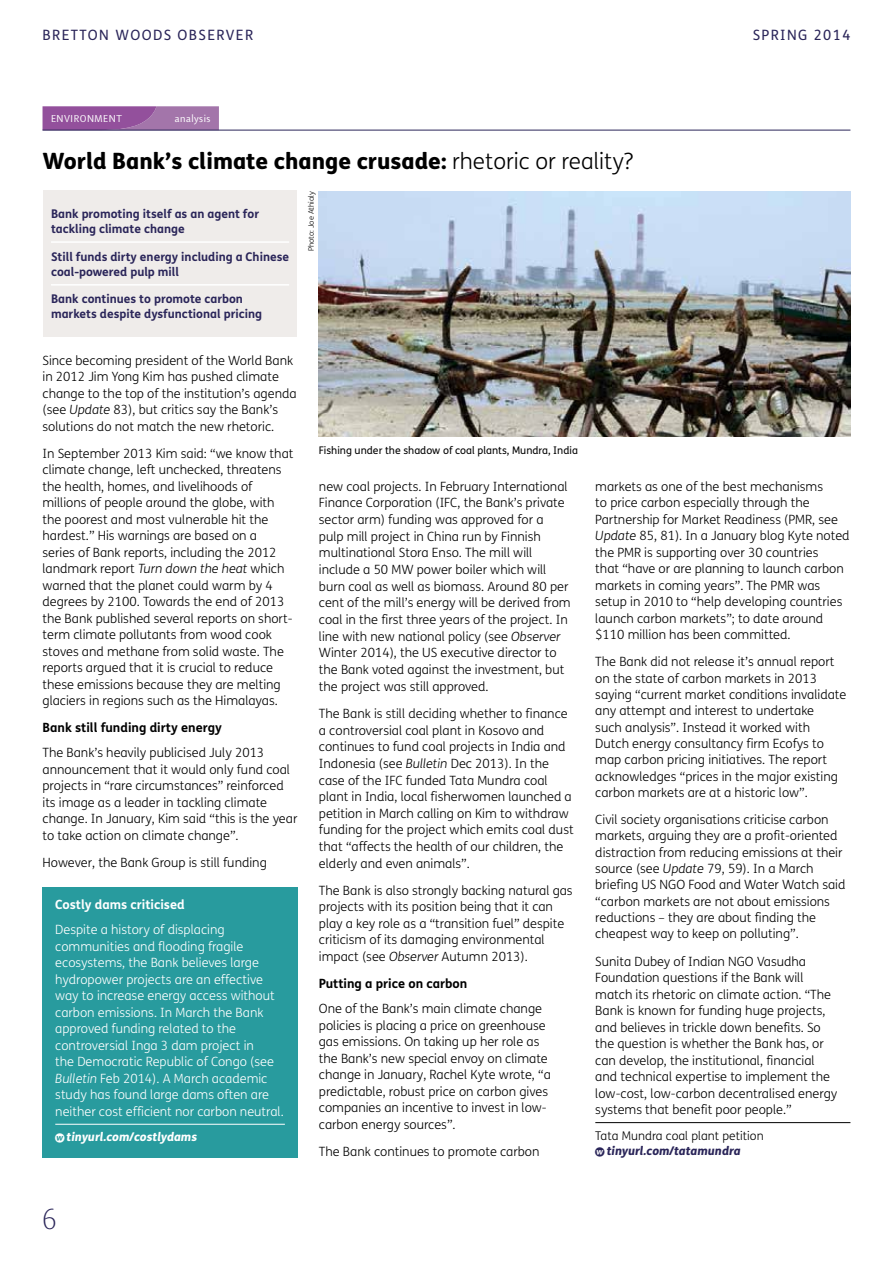
<style>
.page{position:relative;width:893px;height:1263px;background:#fff}
.page>*{position:absolute;margin:0;border:0;box-sizing:border-box;transform-origin:0 0}
.t1{font:28.5px "Shaker RL";color:#2a2559}
.t2{font:800 22.5px "FS Me";color:#000}
.t3{font:14.25px "FS Me";letter-spacing:.1em;color:#2a2559}
.t4{font:300 12.75px/16.5px "FS Me";color:#000}
.t5{font:300 12.75px/16.5px "FS Me";color:#fff}
.t6{font:700 12.75px "FS Me";color:#000}
.t7{font:700 12.75px "FS Me";color:#fff}
.t8{font:700 12px/15px "FS Me";color:#2a2559}
.t9{font:300 12px "FS Me";color:#000}
.t10{font:12px "weblinks";color:#2a2559}
.t11{font:12px "weblinks";color:#fff}
.t12{font:10.8px "Shaker R";letter-spacing:.05em;color:#fff}
.t13{font:10.5px "FS Me";color:#000}
.t14{font:300 7.5px "FS Me";color:#000}
.s1{font-weight:300}
.s2{font-style:italic}
</style>
<div class="page">
<div style="left:43px;top:190px;width:254px;height:147px;background:#efecea"></div>
<hr style="left:51px;top:241px;width:238px;height:2px;background:#fff">
<hr style="left:51px;top:284px;width:238px;height:2px;background:#fff">
<hr style="left:595px;top:1122px;width:255px;height:1px;background:#000">
<svg style="left:43px;top:106px;width:176px;height:24px;background:#9960a1"></svg>
<hr style="left:43px;top:130px;width:807px;height:1px;background:#2a2559">
<div style="left:43px;top:887px;width:255px;height:270px;background:#289b9e"></div>
<hr style="left:55px;top:1124px;width:230px;height:1px;background:#fff">
<img style="left:319px;top:192px;width:531px;height:244px">
<p class="t3" style="left:43px;top:27px;width:212px">BRETTON WOODS OBSERVER</p>
<p class="t3" style="left:753px;top:27px;width:99px">SPRING 2014</p>
<p class="t12" style="left:51px;top:113px;width:72px">ENVIRONMENT</p>
<p class="t12" style="left:175px;top:113px;width:37px">analysis</p>
<h2 class="t2" style="left:43px;top:147px;width:592px">World Bank’s climate change crusade: <span class="s1">rhetoric or reality?</span></h2>
<p class="t8" style="left:51px;top:206px;width:210px">Bank promoting itself as an agent for tackling climate change</p>
<p class="t8" style="left:51px;top:249px;width:240px">Still funds dirty energy including a Chinese coal-powered pulp mill</p>
<p class="t8" style="left:51px;top:292px;width:213px">Bank continues to promote carbon markets despite dysfunctional pricing</p>
<p class="t4" style="left:43px;top:352px;width:256px">Since becoming president of the World Bank in 2012 Jim Yong Kim has pushed climate change to the top of the institution’s agenda (see <span class="s2">Update</span> 83), but critics say the Bank’s solutions do not match the new rhetoric.</p>
<p class="t4" style="left:43px;top:445px;width:252px">In September 2013 Kim said: “we know that climate change, left unchecked, threatens the health, homes, and livelihoods of millions of people around the globe, with the poorest and most vulnerable hit the hardest.” His warnings are based on a<br>series of Bank reports, including the 2012 landmark report <span class="s2">Turn down the heat</span> which warned that the planet could warm by 4 degrees by 2100. Towards the end of 2013 the Bank published several reports on short&shy;term climate pollutants from wood cook stoves and methane from solid waste. The reports argued that it is crucial to reduce these emissions because they are melting glaciers in regions such as the Himalayas.</p>
<p class="t6" style="left:43px;top:720px;width:181px">Bank still funding dirty energy</p>
<p class="t4" style="left:43px;top:745px;width:256px">The Bank’s heavily publicised July 2013 announcement that it would only fund coal projects in “rare circumstances” reinforced its image as a leader in tackling climate change. In January, Kim said “this is the year to take action on climate change”.</p>
<p class="t4" style="left:43px;top:855px;width:226px">However, the Bank Group is still funding</p>
<p class="t14" style="left:307px;top:251px;width:61px;rotate:-90deg">Photo: Joe Athialy</p>
<p class="t13" style="left:319px;top:444px;width:261px">Fishing under the shadow of coal plants, Mundra, India</p>
<p class="t4" style="left:595px;top:478px;width:256px">markets as one of the best mechanisms<br>to price carbon especially through the Partnership for Market Readiness (PMR, see <span class="s2">Update</span> 85, 81). In a January blog Kyte noted the PMR is supporting over 30 countries<br>that “have or are planning to launch carbon markets in coming years”. The PMR was setup in 2010 to “help developing countries launch carbon markets”; to date around $110 million has been committed.</p>
<p class="t4" style="left:595px;top:654px;width:253px">The Bank did not release it’s annual report on the state of carbon markets in 2013 saying “current market conditions invalidate any attempt and interest to undertake<br>such analysis”. Instead it worked with Dutch energy consultancy firm Ecofys to map carbon pricing initiatives. The report acknowledges “prices in the major existing carbon markets are at a historic low”.</p>
<p class="t4" style="left:595px;top:812px;width:252px">Civil society organisations criticise carbon markets, arguing they are a profit-oriented distraction from reducing emissions at their source (see <span class="s2">Update</span> 79, 59). In a March briefing US NGO Food and Water Watch said “carbon markets are not about emissions reductions – they are about finding the cheapest way to keep on polluting”.</p>
<p class="t4" style="left:595px;top:953px;width:243px">Sunita Dubey of Indian NGO Vasudha Foundation questions if the Bank will match its rhetoric on climate action. “The Bank is known for funding huge projects, and believes in trickle down benefits. So the question is whether the Bank has, or can develop, the institutional, financial and technical expertise to implement the low-cost, low-carbon decentralised energy systems that benefit poor people.”</p>
<p class="t9" style="left:595px;top:1129px;width:170px">Tata Mundra coal plant petition</p>
<p class="t10" style="left:595px;top:1143px;width:147px">Δtinyurl.com/tatamundra</p>
<p class="t4" style="left:319px;top:478px;width:253px">new coal projects. In February International Finance Corporation (IFC, the Bank’s private sector arm) funding was approved for a pulp mill project in China run by Finnish multinational Stora Enso. The mill will include a 50 MW power boiler which will burn coal as well as biomass. Around 80 per cent of the mill’s energy will be derived from coal in the first three years of the project. In line with new national policy (see <span class="s2">Observer </span>Winter 2014), the US executive director to the Bank voted against the investment, but the project was still approved.</p>
<p class="t4" style="left:319px;top:705px;width:256px">The Bank is still deciding whether to finance a controversial coal plant in Kosovo and continues to fund coal projects in India and Indonesia (see <span class="s2">Bulletin</span> Dec 2013). In the case of the IFC funded Tata Mundra coal plant in India, local fisherwomen launched a petition in March calling on Kim to withdraw funding for the project which emits coal dust that “affects the health of our children, the elderly and even animals”.</p>
<p class="t4" style="left:319px;top:882px;width:255px">The Bank is also strongly backing natural gas projects with its position being that it can play a key role as a “transition fuel” despite criticism of its damaging environmental impact (see <span class="s2">Observer</span> Autumn 2013).</p>
<p class="t6" style="left:319px;top:975px;width:150px">Putting a price on carbon</p>
<p class="t4" style="left:319px;top:1001px;width:233px">One of the Bank’s main climate change policies is placing a price on greenhouse gas emissions. On taking up her role as the Bank’s new special envoy on climate change in January, Rachel Kyte wrote, “a predictable, robust price on carbon gives companies an incentive to invest in low&shy;carbon energy sources”.</p>
<p class="t4" style="left:319px;top:1143px;width:222px">The Bank continues to promote carbon</p>
<p class="t7" style="left:55px;top:897px;width:131px">Costly dams criticised</p>
<p class="t5" style="left:55px;top:922px;width:230px">Despite a history of displacing communities and flooding fragile ecosystems, the Bank believes large hydropower projects are an effective way to increase energy access without carbon emissions. In March the Bank approved funding related to the controversial Inga 3 dam project in<br>the Democratic Republic of Congo (see <span class="s2">Bulletin</span> Feb 2014). A March academic study has found large dams often are neither cost efficient nor carbon neutral.</p>
<p class="t11" style="left:55px;top:1130px;width:143px">Δtinyurl.com/costlydams</p>
<h1 class="t1" style="left:43px;top:1204px;width:16px">6</h1>
</div>
